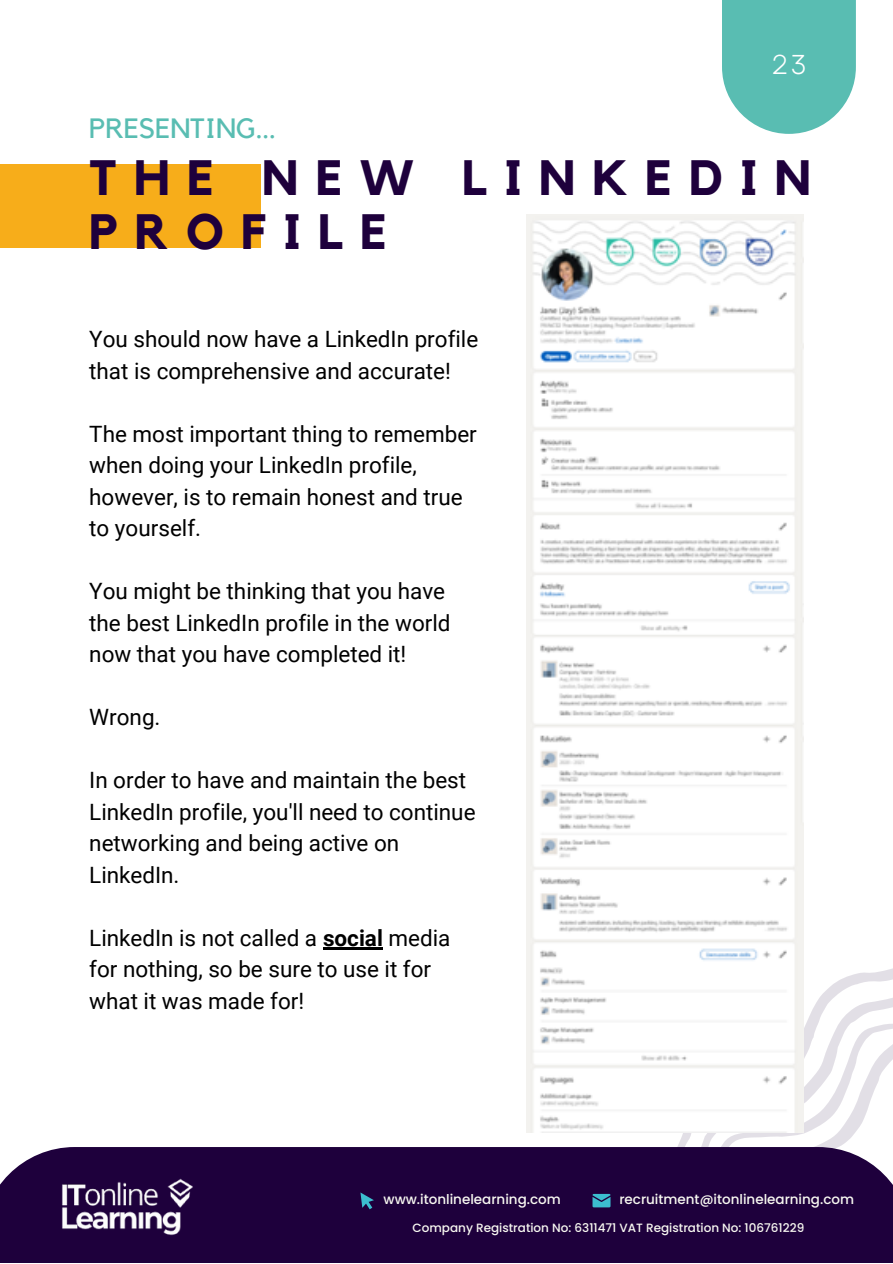
<style>
.page{position:relative;width:893px;height:1264px;background:#fff}
.page>*{position:absolute;margin:0;border:0;box-sizing:border-box;transform-origin:0 0}
.t1{font:700 49.5px/54px "Kollektif";letter-spacing:.35em;color:#1e003c}
.t2{font:27.75px "Kollektif";color:#59bdb2}
.t3{font:27.3px "Garet";color:#fff}
.t4{font:22.5px/31.5px "Roboto";color:#000}
.t5{font:500 13.5px "Poppins";color:#f8f8f1}
.t6{font:500 12px "Poppins";color:#f8f8f1}
.s1{font-weight:700}
</style>
<div class="page">
<div style="left:0;top:164px;width:260px;height:84px;background:#f7ad1a"></div>
<div style="left:722px;top:0;width:133px;height:134px;background:#59bdb2"></div>
<svg style="left:526px;top:928px;width:366px;height:218px"></svg>
<div style="left:0;top:1146px;width:892px;height:116px;background:#1e003c"></div>
<img style="left:62px;top:1178px;width:131px;height:58px">
<svg style="left:592px;top:1193px;width:18px;height:14px"></svg>
<svg style="left:360px;top:1192px;width:14px;height:17px"></svg>
<img style="left:526px;top:214px;width:277px;height:918px">
<hr style="left:323px;top:947px;width:60px;height:3px;background:#000">
<p class="t2" style="left:89px;top:116px;width:188px">PRESENTING...</p>
<p class="t3" style="left:771px;top:45px;width:37px">23</p>
<h1 class="t1" style="left:89px;top:153px;width:723px">THE NEW LINKEDIN<br>PROFILE</h1>
<p class="t4" style="left:89px;top:324px;width:390px">You should now have a LinkedIn profile that is comprehensive and accurate!</p>
<p class="t4" style="left:89px;top:418px;width:389px">The most important thing to remember when doing your LinkedIn profile, however, is to remain honest and true to yourself.</p>
<p class="t4" style="left:89px;top:575px;width:363px">You might be thinking that you have the best LinkedIn profile in the world now that you have completed it!</p>
<p class="t4" style="left:89px;top:701px;width:73px">Wrong.</p>
<p class="t4" style="left:89px;top:764px;width:388px">In order to have and maintain the best<br>LinkedIn profile, you'll need to continue networking and being active on<br>LinkedIn.</p>
<p class="t4" style="left:89px;top:922px;width:363px">LinkedIn is not called a <span class="s1">social</span> media for nothing, so be sure to use it for what it was made for!</p>
<p class="t5" style="left:383px;top:1190px;width:179px">www.itonlinelearning.com</p>
<p class="t5" style="left:619px;top:1189px;width:236px">recruitment@itonlinelearning.com</p>
<p class="t6" style="left:412px;top:1219px;width:393px">Company Registration No: 6311471 VAT Registration No: 106761229</p>
</div>
